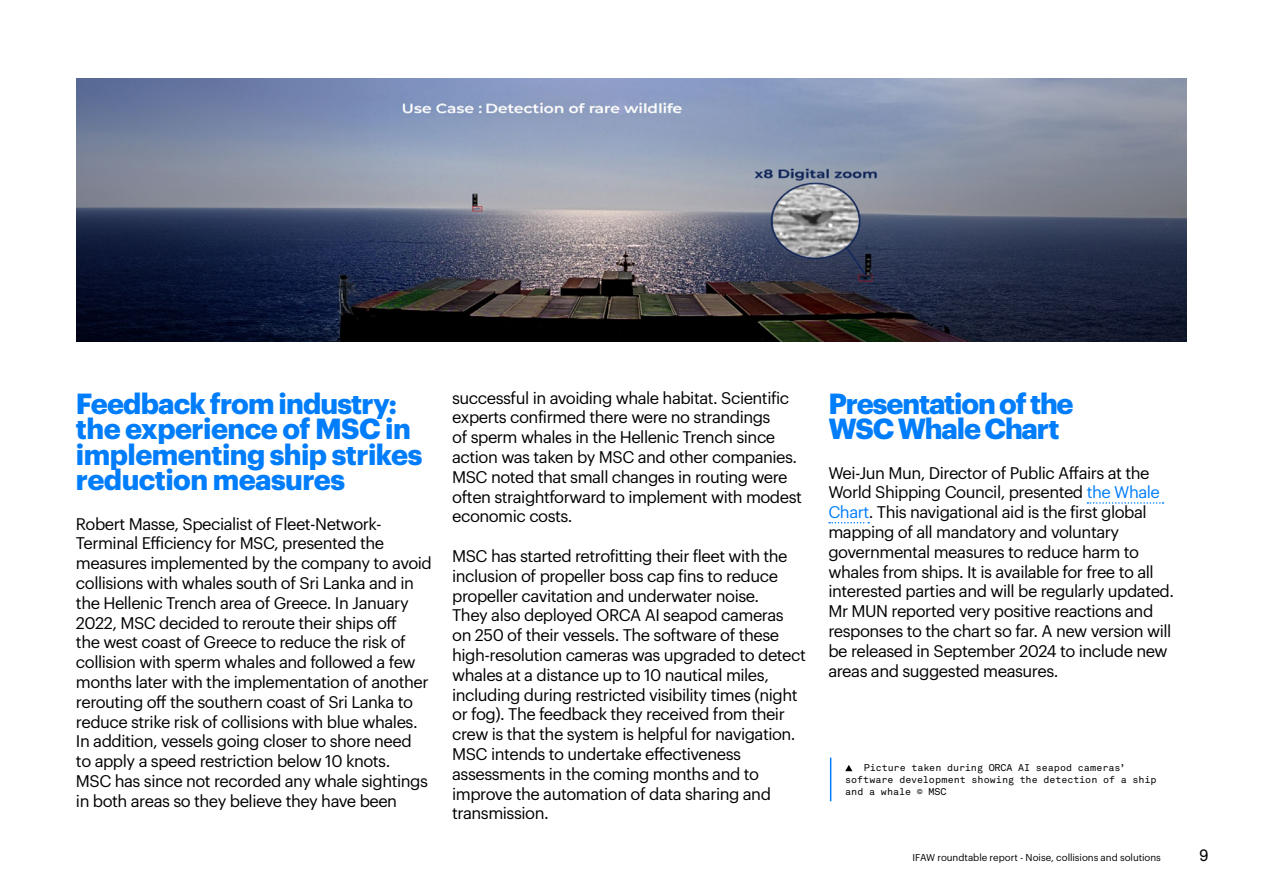
<style>
.page{position:relative;width:1263px;height:893px;background:#fff}
.page>*{position:absolute;margin:0;border:0;box-sizing:border-box;transform-origin:0 0}
.t1{font:700 28.5px/25.5px "Graphik";letter-spacing:-.02em;color:#007dfa}
.t2{font:700 28.5px/25.5px "Graphik";letter-spacing:-.04em;color:#007dfa}
.t3{font:16.5px/19.8px "Graphik";letter-spacing:-.03em;color:#000}
.t4{font:16.5px "Akkurat Mono Pro";color:#000}
.t5{font:9.75px/12px "Akkurat Mono Pro";letter-spacing:-.005em;color:#000}
.t6{font:9.75px "Graphik";color:#000}
.s1{color:#007dfa}
</style>
<div class="page">
<svg style="left:1087px;top:502px;width:76px;height:2px"></svg>
<svg style="left:829px;top:522px;width:40px;height:1px"></svg>
<img style="left:76px;top:79px;width:1110px;height:263px">
<svg style="left:845px;top:765px;width:7px;height:6px"></svg>
<hr style="left:830px;top:758px;width:1px;height:43px;background:#007dfa">
<h1 class="t1" style="left:76px;top:388px;width:348px">Feedback from industry: the experience of MSC in implementing ship strikes reduction measures</h1>
<p class="t3" style="left:76px;top:512px;width:357px">Robert Masse, Specialist of Fleet-Network-Terminal Efficiency for MSC, presented the measures implemented by the company to avoid collisions with whales south of Sri Lanka and in the Hellenic Trench area of Greece. In January 2022, MSC decided to reroute their ships off<br>the west coast of Greece to reduce the risk of collision with sperm whales and followed a few months later with the implementation of another rerouting off the southern coast of Sri Lanka to reduce strike risk of collisions with blue whales.<br>In addition, vessels going closer to shore need<br>to apply a speed restriction below 10 knots.<br>MSC has since not recorded any whale sightings in both areas so they believe they have been</p>
<p class="t3" style="left:452px;top:386px;width:351px">successful in avoiding whale habitat. Scientific experts confirmed there were no strandings<br>of sperm whales in the Hellenic Trench since action was taken by MSC and other companies.<br>MSC noted that small changes in routing were often straightforward to implement with modest economic costs.</p>
<p class="t3" style="left:452px;top:545px;width:355px">MSC has started retrofitting their fleet with the inclusion of propeller boss cap fins to reduce propeller cavitation and underwater noise.<br>They also deployed ORCA AI seapod cameras on 250 of their vessels. The software of these high-resolution cameras was upgraded to detect whales at a distance up to 10 nautical miles, including during restricted visibility times (night or fog). The feedback they received from their crew is that the system is helpful for navigation.<br>MSC intends to undertake effectiveness assessments in the coming months and to improve the automation of data sharing and transmission.</p>
<h1 class="t2" style="left:828px;top:388px;width:247px">Presentation of the<br>WSC Whale Chart</h1>
<p class="t3" style="left:828px;top:461px;width:347px">Wei-Jun Mun, Director of Public Affairs at the World Shipping Council, presented <span class="s1">the Whale Chart</span>. This navigational aid is the first global mapping of all mandatory and voluntary governmental measures to reduce harm to whales from ships. It is available for free to all interested parties and will be regularly updated.<br>Mr MUN reported very positive reactions and responses to the chart so far. A new version will be released in September 2024 to include new areas and suggested measures.</p>
<p class="t5" style="left:845px;top:762px;width:313px;text-indent:19px">Picture taken during ORCA AI seapod cameras’ software development showing the detection of a ship and a whale © MSC</p>
<p class="t6" style="left:912px;top:851px;width:250px">IFAW roundtable report - Noise, collisions and solutions</p>
<p class="t4" style="left:1199px;top:846px;width:12px">9</p>
</div>
